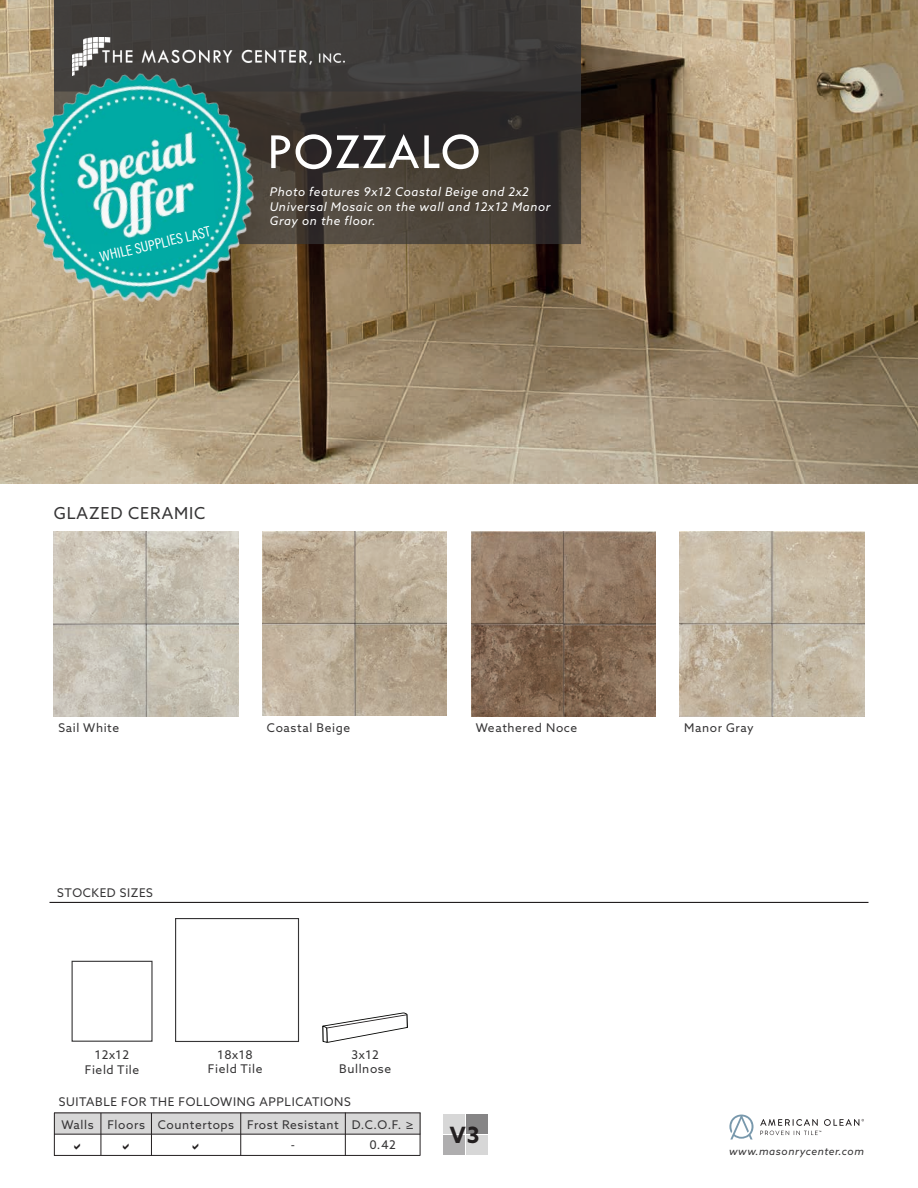
<style>
.page{position:relative;width:918px;height:1188px;background:#fff}
.page>*{position:absolute;margin:0;border:0;box-sizing:border-box;transform-origin:0 0}
.t1{font:52.5px "Tw Cen";letter-spacing:.01em;color:#fff}
.t2{font:700 22.5px "Azo Sans";color:#231f20}
.t3{font:16.5px "Azo Sans";letter-spacing:.05em;color:#363536}
.t4{font:15px "Acumin Pro Cond";color:#fff}
.t5{font:12px "Azo Sans";letter-spacing:.05em;color:#363536}
.t6{font:italic 12px/14.4px "Azo Sans";letter-spacing:.05em;color:#fff}
.t7{font:italic 10.5px "Azo Sans";letter-spacing:.05em;color:#363536}
</style>
<div class="page">
<img style="left:0;top:0;width:918px;height:484px">
<svg style="left:291px;top:92px;width:290px;height:152px;background:#3c3631"></svg>
<svg style="left:54px;top:0;width:527px;height:92px;background:#3e3b3a"></svg>
<img style="left:73px;top:38px;width:272px;height:37px">
<hr style="left:50px;top:902px;width:818px;height:1px;background:#231f20">
<svg style="left:322px;top:1012px;width:86px;height:31px"></svg>
<div style="left:72px;top:961px;width:81px;height:81px;border:1px solid #363536"></div>
<div style="left:175px;top:918px;width:124px;height:124px;border:1px solid #363536"></div>
<div style="left:54px;top:1113px;width:366px;height:21px;background:#d7d7d7"></div>
<hr style="left:54px;top:1113px;width:366px;height:1px;background:#231f20">
<hr style="left:54px;top:1134px;width:366px;height:1px;background:#231f20">
<hr style="left:54px;top:1155px;width:366px;height:1px;background:#231f20">
<hr style="left:101px;top:1113px;width:1px;height:42px;background:#231f20">
<hr style="left:151px;top:1113px;width:1px;height:43px;background:#231f20">
<hr style="left:240px;top:1113px;width:1px;height:43px;background:#231f20">
<hr style="left:345px;top:1113px;width:1px;height:43px;background:#231f20">
<hr style="left:420px;top:1113px;width:1px;height:42px;background:#231f20">
<hr style="left:54px;top:1113px;width:1px;height:43px;background:#231f20">
<svg style="left:729px;top:1115px;width:25px;height:25px"></svg>
<svg style="left:760px;top:1119px;width:104px;height:16px"></svg>
<div style="left:443px;top:1114px;width:21px;height:19px;background:#d7d7d7"></div>
<div style="left:443px;top:1135px;width:21px;height:19px;background:#afaeaf"></div>
<div style="left:466px;top:1114px;width:21px;height:19px;background:#868586"></div>
<div style="left:466px;top:1135px;width:21px;height:19px;background:#d7d7d7"></div>
<img style="left:54px;top:532px;width:184px;height:184px">
<img style="left:262px;top:532px;width:185px;height:184px">
<img style="left:471px;top:532px;width:185px;height:184px">
<img style="left:680px;top:532px;width:184px;height:184px">
<img style="left:0;top:39px;width:291px;height:298px">
<p class="t4" style="left:98px;top:247px;width:115px;rotate:-13deg">WHILE SUPPLIES LAST</p>
<p class="t1" style="left:267px;top:120px;width:216px">POZZALO</p>
<p class="t6" style="left:270px;top:185px;width:282px">Photo features 9x12 Coastal Beige and 2x2<br>Universal Mosaic on the wall and 12x12 Manor<br>Gray on the floor.</p>
<p class="t3" style="left:54px;top:503px;width:153px">GLAZED CERAMIC</p>
<p class="t5" style="left:59px;top:720px;width:62px">Sail White</p>
<p class="t5" style="left:267px;top:720px;width:85px">Coastal Beige</p>
<p class="t5" style="left:476px;top:720px;width:103px">Weathered Noce</p>
<p class="t5" style="left:57px;top:885px;width:97px">STOCKED SIZES</p>
<p class="t5" style="left:352px;top:1047px;width:29px">3x12</p>
<p class="t5" style="left:339px;top:1061px;width:54px">Bullnose</p>
<p class="t5" style="left:218px;top:1047px;width:37px">18x18</p>
<p class="t5" style="left:208px;top:1061px;width:56px">Field Tile</p>
<p class="t5" style="left:59px;top:1094px;width:294px">SUITABLE FOR THE FOLLOWING APPLICATIONS</p>
<p class="t5" style="left:62px;top:1117px;width:34px">Walls</p>
<p class="t5" style="left:107px;top:1117px;width:39px">Floors</p>
<p class="t5" style="left:158px;top:1117px;width:78px">Countertops</p>
<p class="t5" style="left:247px;top:1117px;width:93px">Frost Resistant</p>
<p class="t5" style="left:291px;top:1137px;width:6px">-</p>
<p class="t5" style="left:369px;top:1137px;width:28px">0.42</p>
<p class="t5" style="left:95px;top:1047px;width:36px">12x12</p>
<p class="t5" style="left:85px;top:1062px;width:56px">Field Tile</p>
<p class="t5" style="left:352px;top:1117px;width:63px">D.C.O.F. &gt;</p>
<p class="t2" style="left:450px;top:1120px;width:31px">V3</p>
<p class="t5" style="left:684px;top:720px;width:71px">Manor Gray</p>
<p class="t7" style="left:729px;top:1144px;width:136px">www.masonrycenter.com</p>
</div>
